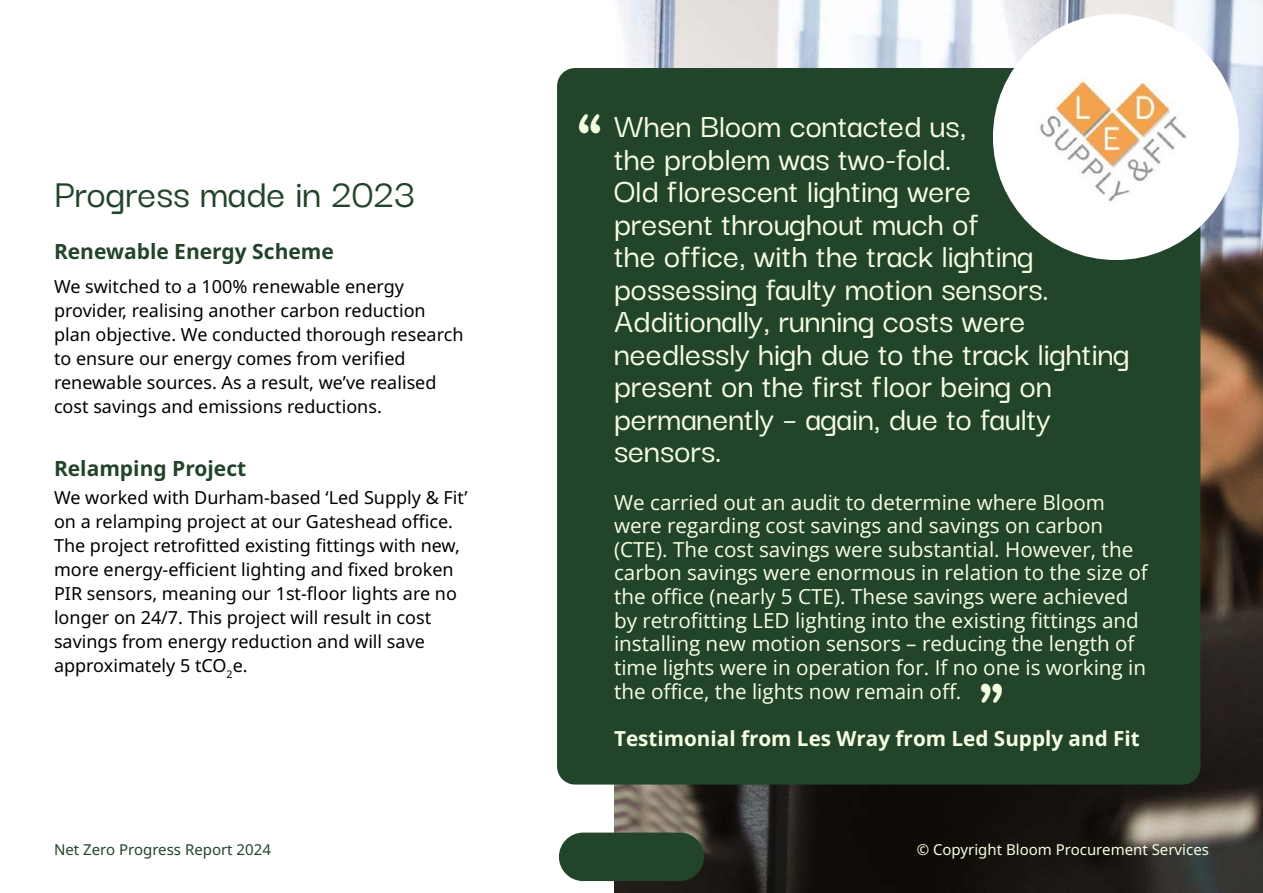
<style>
.page{position:relative;width:1263px;height:893px;background:#fff}
.page>*{position:absolute;margin:0;border:0;box-sizing:border-box;transform-origin:0 0}
.t1{font:700 45px "American Typewriter";color:#f7ffe3}
.t2{font:500 42px "Darker Grotesque";color:#22442b}
.t3{font:500 35.4px/32.5px "Darker Grotesque";color:#f7ffe3}
.t4{font:700 21px "Noto Sans";color:#22442b}
.t5{font:20.7px/23.7px "Open Sans";color:#f7ffe3}
.t6{font:700 20.7px "Open Sans";color:#f7ffe3}
.t7{font:18px/24px "Noto Sans";color:#000}
.t8{font:15px "Noto Sans";color:#f7ffe3}
.t9{font:15px "Noto Sans";color:#22442b}
</style>
<div class="page">
<img style="left:614px;top:0;width:649px;height:893px">
<div style="left:557px;top:68px;width:643px;height:716px;background:#22442b;border-radius:18px"></div>
<div style="left:993px;top:14px;width:246px;height:246px;background:#fff;border-radius:50%"></div>
<img style="left:1040px;top:80px;width:147px;height:122px">
<div style="left:559px;top:833px;width:145px;height:48px;background:#22442b;border-radius:24px"></div>
<h2 class="t2" style="left:54px;top:170px;width:362px">Progress made in 2023</h2>
<p class="t4" style="left:54px;top:239px;width:281px">Renewable Energy Scheme</p>
<p class="t7" style="left:54px;top:275px;width:411px">We switched to a 100% renewable energy provider, realising another carbon reduction plan objective. We conducted thorough research to ensure our energy comes from verified renewable sources. As a result, we’ve realised cost savings and emissions reductions.</p>
<p class="t4" style="left:54px;top:457px;width:194px">Relamping Project</p>
<p class="t7" style="left:54px;top:485px;width:415px">We worked with Durham-based ‘Led Supply &amp; Fit’ on a relamping project at our Gateshead office.<br>The project retrofitted existing fittings with new, more energy-efficient lighting and fixed broken PIR sensors, meaning our 1st-floor lights are no longer on 24/7. This project will result in cost savings from energy reduction and will save approximately 5 tCO<sub>2</sub>e.</p>
<h1 class="t1" style="left:577px;top:91px;width:28px">“</h1>
<p class="t3" style="left:614px;top:109px;width:517px">When Bloom contacted us,<br>the problem was two-fold.<br>Old florescent lighting were<br>present throughout much of<br>the office, with the track lighting possessing faulty motion sensors.<br>Additionally, running costs were needlessly high due to the track lighting present on the first floor being on permanently – again, due to faulty sensors.</p>
<p class="t5" style="left:614px;top:490px;width:535px">We carried out an audit to determine where Bloom were regarding cost savings and savings on carbon (CTE). The cost savings were substantial. However, the carbon savings were enormous in relation to the size of the office (nearly 5 CTE). These savings were achieved by retrofitting LED lighting into the existing fittings and installing new motion sensors – reducing the length of time lights were in operation for. If no one is working in the office, the lights now remain off.</p>
<p class="t6" style="left:614px;top:724px;width:527px">Testimonial from Les Wray from Led Supply and Fit</p>
<h1 class="t1" style="left:1005px;top:726px;width:28px;rotate:-180deg">“</h1>
<p class="t9" style="left:54px;top:841px;width:218px">Net Zero Progress Report 2024</p>
<p class="t8" style="left:917px;top:841px;width:294px">© Copyright Bloom Procurement Services</p>
</div>
